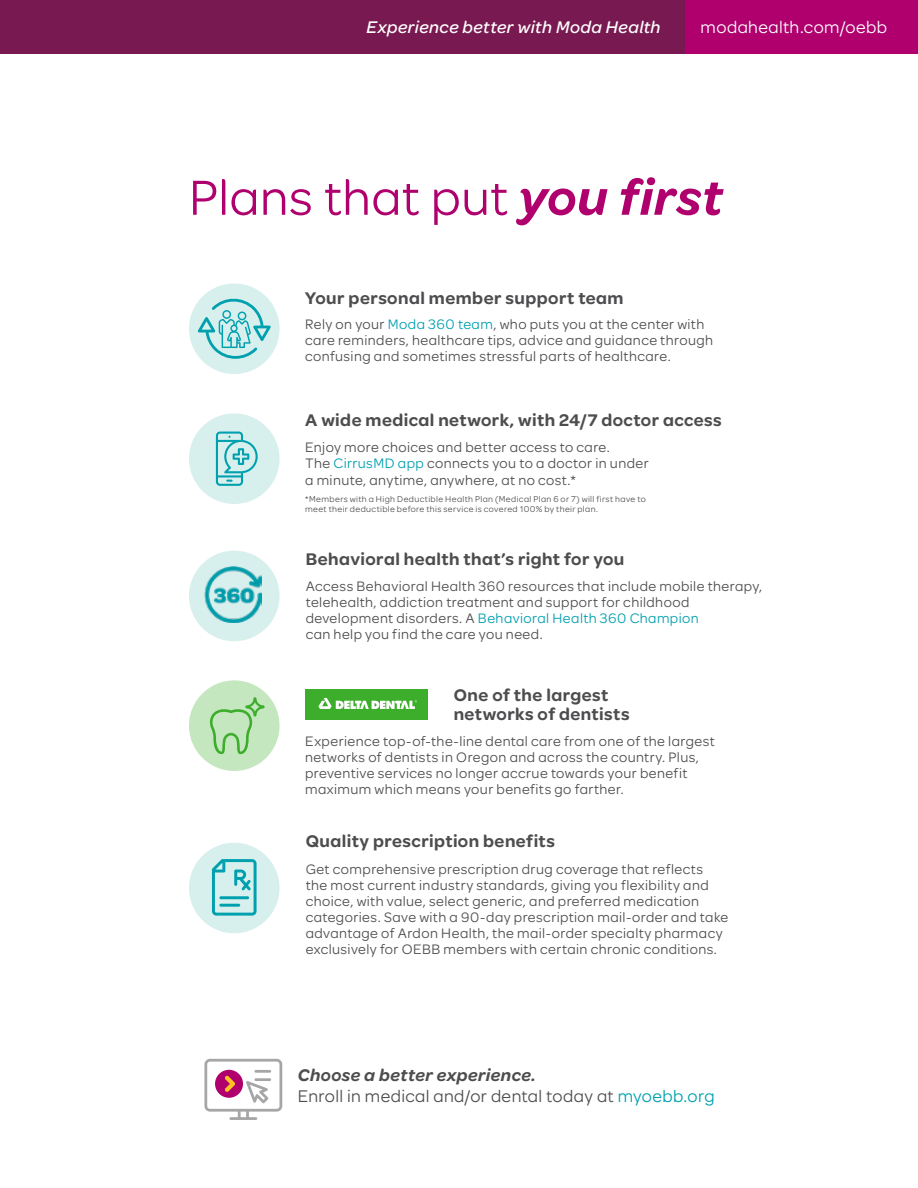
<style>
.page{position:relative;width:918px;height:1188px;background:#fff}
.page>*{position:absolute;margin:0;border:0;box-sizing:border-box;transform-origin:0 0}
.t1{font:52.5px "Omnes Moda";letter-spacing:.01em;color:#af006e}
.t2{font:600 18px/19.5px "Omnes Moda";letter-spacing:.025em;color:#4d4d4f}
.t3{font:18px/21px "Omnes Moda";letter-spacing:.02em;color:#4d4d4f}
.t4{font:italic 500 18px "Omnes Moda";letter-spacing:.025em;color:#fff}
.t5{font:18px "Omnes Moda";letter-spacing:.025em;color:#fff}
.t6{font:14.7px/16.2px "Omnes Moda";letter-spacing:.03em;color:#4d4d4f}
.t7{font:9px/10.5px "Omnes Moda";letter-spacing:.045em;color:#4d4d4f}
.s1{font-weight:600;font-style:italic}
.s2{color:#00a0af}
</style>
<div class="page">
<div style="left:189px;top:551px;width:91px;height:90px;background:#d7f0ed;border-radius:50%"></div>
<hr style="left:0;top:334px;width:1px;height:854px;background:#006c72">
<div style="left:680px;top:0;width:238px;height:54px;background:#af006e"></div>
<div style="left:0;top:0;width:685px;height:54px;background:#791951"></div>
<div style="left:189px;top:843px;width:91px;height:90px;background:#d7f0ed;border-radius:50%"></div>
<svg style="left:212px;top:859px;width:45px;height:57px"></svg>
<div style="left:189px;top:413px;width:91px;height:91px;background:#d7f0ed;border-radius:50%"></div>
<svg style="left:216px;top:432px;width:42px;height:54px"></svg>
<div style="left:189px;top:680px;width:91px;height:91px;background:#c5e7bf;border-radius:50%"></div>
<svg style="left:210px;top:697px;width:55px;height:58px"></svg>
<div style="left:189px;top:283px;width:91px;height:91px;background:#d7f0ed;border-radius:50%"></div>
<svg style="left:198px;top:296px;width:73px;height:63px"></svg>
<svg style="left:204px;top:1059px;width:78px;height:61px"></svg>
<div style="left:305px;top:690px;width:123px;height:30px;background:#3dae2b"></div>
<svg style="left:318px;top:698px;width:99px;height:11px"></svg>
<img style="left:204px;top:566px;width:57px;height:57px">
<p class="t4" style="left:367px;top:15px;width:296px">Experience better with Moda Health</p>
<p class="t5" style="left:701px;top:15px;width:188px">modahealth.com/oebb</p>
<h1 class="t1" style="left:189px;top:162px;width:535px">Plans that put <span class="s1">you first</span></h1>
<p class="t2" style="left:305px;top:287px;width:320px">Your personal member support team</p>
<p class="t6" style="left:305px;top:315px;width:410px">Rely on your <span class="s2">Moda 360 team</span>, who puts you at the center with care reminders, healthcare tips, advice and guidance through confusing and sometimes stressful parts of healthcare.</p>
<p class="t2" style="left:305px;top:409px;width:418px">A wide medical network, with 24/7 doctor access</p>
<p class="t6" style="left:305px;top:438px;width:345px">Enjoy more choices and better access to care.<br>The <span class="s2">CirrusMD app</span> connects you to a doctor in under a minute, anytime, anywhere, at no cost.*</p>
<p class="t7" style="left:305px;top:493px;width:342px">*Members with a High Deductible Health Plan (Medical Plan 6 or 7) will first have to meet their deductible before this service is covered 100% by their plan.</p>
<p class="t2" style="left:306px;top:548px;width:320px">Behavioral health that’s right for you</p>
<p class="t6" style="left:306px;top:577px;width:458px">Access Behavioral Health 360 resources that include mobile therapy, telehealth, addiction treatment and support for childhood development disorders. A <span class="s2">Behavioral Health 360 Champion<br></span>can help you find the care you need.</p>
<p class="t2" style="left:454px;top:684px;width:177px">One of the largest networks of dentists</p>
<p class="t6" style="left:305px;top:732px;width:411px">Experience top-of-the-line dental care from one of the largest networks of dentists in Oregon and across the country. Plus, preventive services no longer accrue towards your benefit maximum which means your benefits go farther.</p>
<p class="t2" style="left:306px;top:831px;width:251px">Quality prescription benefits</p>
<p class="t6" style="left:306px;top:860px;width:424px">Get comprehensive prescription drug coverage that reflects the most current industry standards, giving you flexibility and choice, with value, select generic, and preferred medication categories. Save with a 90-day prescription mail-order and take advantage of Ardon Health, the mail-order specialty pharmacy exclusively for OEBB members with certain chronic conditions.</p>
<p class="t3" style="left:298px;top:1063px;width:418px"><span class="s1">Choose a better experience.<br></span>Enroll in medical and/or dental today at <span class="s2">myoebb.org</span></p>
</div>
